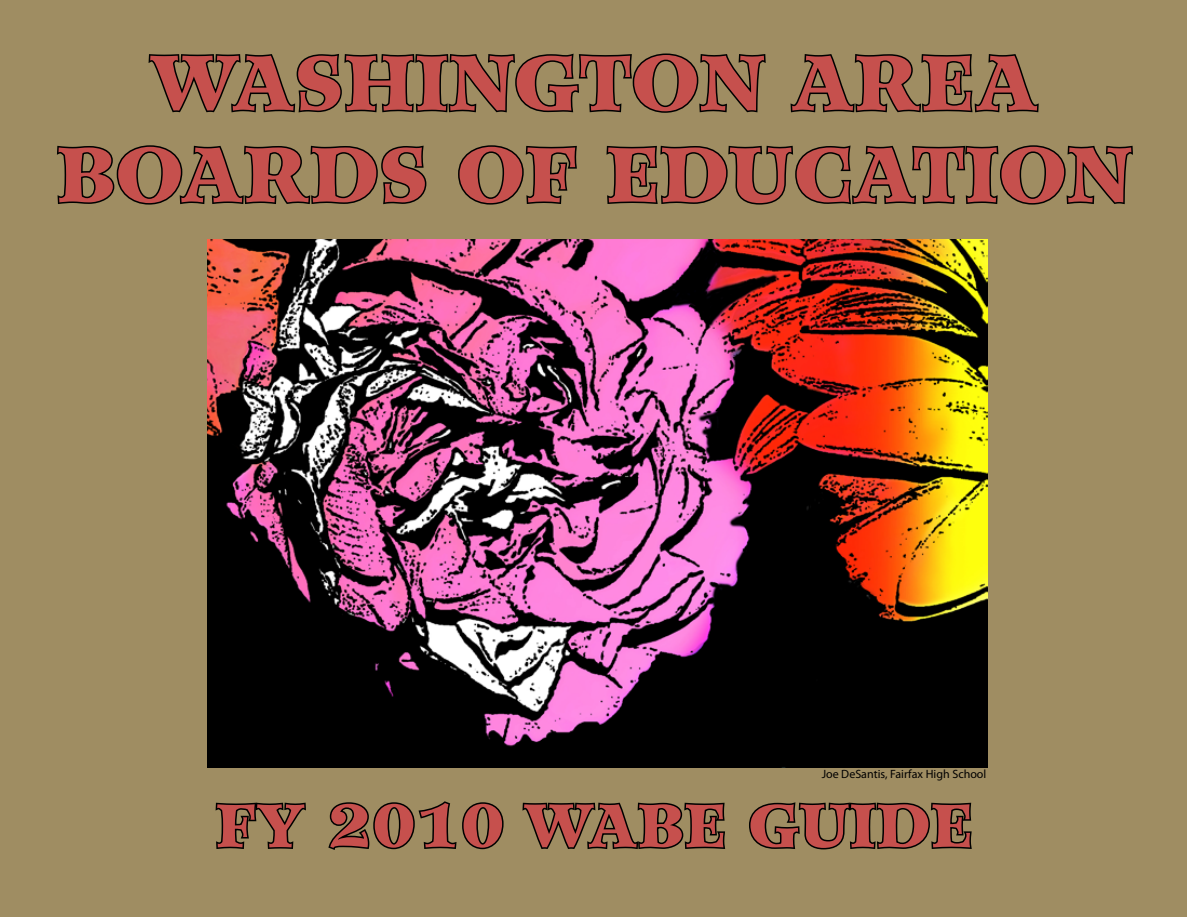
<style>
.page{position:relative;width:1188px;height:918px;background:#fff}
.page>*{position:absolute;margin:0;border:0;box-sizing:border-box;transform-origin:0 0}
.t1{font:900 76.5px/91.8px "Wilke LT Std";color:#c6504d}
.t2{font:900 60px "Wilke LT Std";color:#c6504d}
.t3{font:12px "Myriad Pro";color:#000}
</style>
<div class="page">
<div style="left:1px;top:1px;width:1186px;height:916px;background:#9f8d62"></div>
<svg style="left:215px;top:802px;width:91px;height:47px"></svg>
<svg style="left:328px;top:801px;width:176px;height:49px"></svg>
<svg style="left:522px;top:802px;width:204px;height:47px"></svg>
<svg style="left:749px;top:802px;width:223px;height:48px"></svg>
<svg style="left:148px;top:53px;width:618px;height:60px"></svg>
<svg style="left:790px;top:54px;width:249px;height:59px"></svg>
<svg style="left:57px;top:145px;width:370px;height:60px"></svg>
<svg style="left:458px;top:145px;width:119px;height:60px"></svg>
<svg style="left:606px;top:145px;width:527px;height:60px"></svg>
<img style="left:208px;top:240px;width:780px;height:527px">
<p class="t1" style="left:56px;top:37px;width:923px;text-indent:94px">WASHINGTON AREA<br>BOARDS OF EDU</p>
<p class="t1" style="left:793px;top:129px;width:341px">CATION</p>
<p class="t3" style="left:822px;top:766px;width:166px">Joe DeSantis, Fairfax High School</p>
<p class="t2" style="left:215px;top:789px;width:759px">FY 2010 WABE GUIDE</p>
</div>
